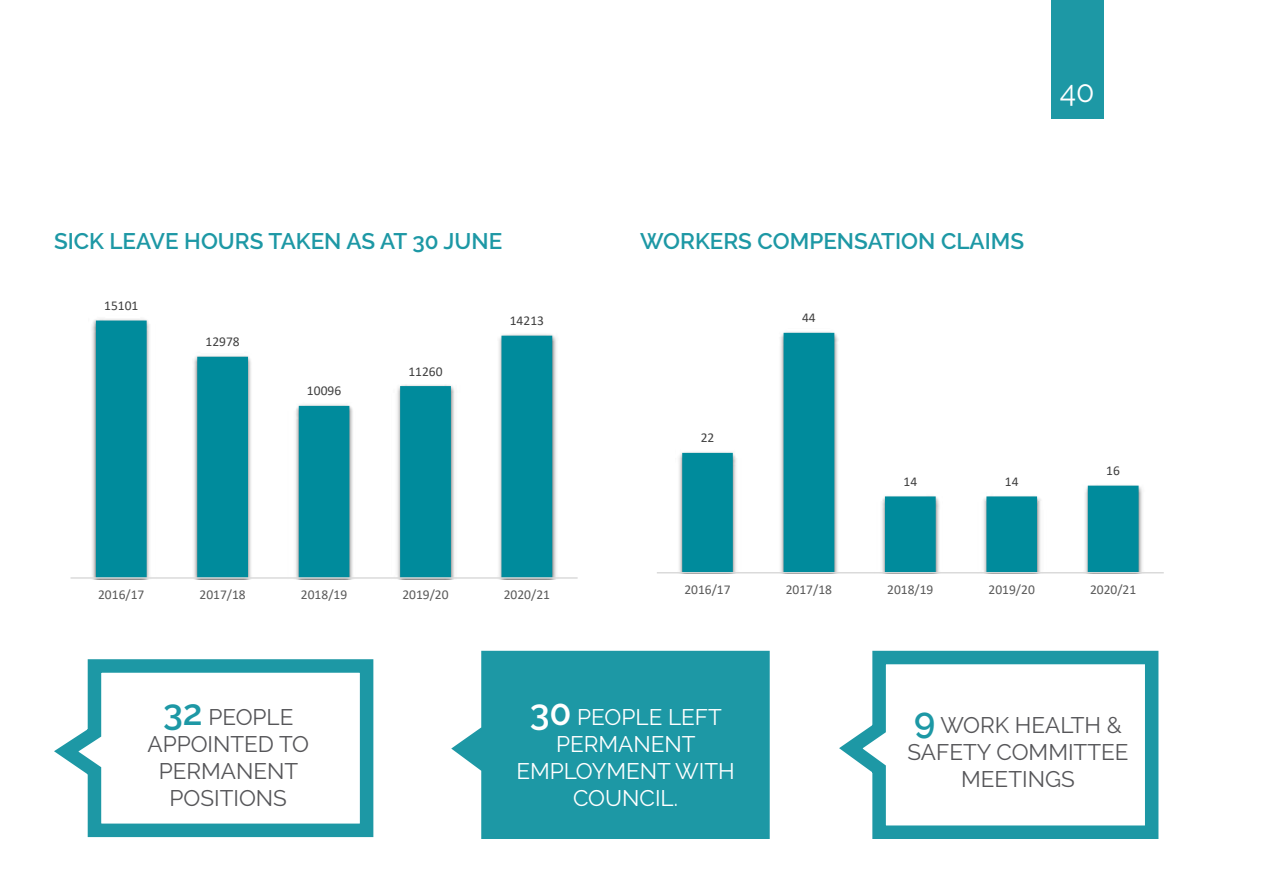
<style>
.page{position:relative;width:1263px;height:893px;background:#fff}
.page>*{position:absolute;margin:0;border:0;box-sizing:border-box;transform-origin:0 0}
.t1{font:30px "Raleway";color:#fff}
.t2{font:22.5px/27px "Raleway";color:#565659;text-align:center}
.t3{font:600 22.5px "Raleway";color:#1d98a5}
.t4{font:22.5px/27px "Raleway";color:#fff;text-align:center}
.t5{font:13.5px "Calibri";color:#595959}
.t6{font:13.5px "Calibri";color:#404040}
.s1{font-weight:600;font-size:36px}
.s2{font-weight:600;font-size:36px;color:#1d98a5}
</style>
<div class="page">
<div style="left:1051px;top:0;width:53px;height:119px;background:#1d98a5"></div>
<svg style="left:54px;top:659px;width:320px;height:179px"></svg>
<svg style="left:839px;top:650px;width:320px;height:189px"></svg>
<svg style="left:451px;top:651px;width:319px;height:188px;background:#30a0ac"></svg>
<img style="left:92px;top:319px;width:464px;height:258px">
<svg style="left:96px;top:321px;width:456px;height:256px"></svg>
<hr style="left:71px;top:577px;width:507px;height:2px;background:#d9d9d9">
<img style="left:675px;top:332px;width:470px;height:242px">
<svg style="left:682px;top:333px;width:456px;height:239px"></svg>
<hr style="left:657px;top:572px;width:507px;height:1px;background:#d9d9d9">
<h1 class="t1" style="left:1060px;top:74px;width:36px">40</h1>
<p class="t3" style="left:54px;top:228px;width:450px">SICK LEAVE HOURS TAKEN AS AT 30 JUNE</p>
<p class="t3" style="left:640px;top:228px;width:385px">WORKERS COMPENSATION CLAIMS</p>
<p class="t6" style="left:104px;top:296px;width:36px">15101</p>
<p class="t6" style="left:206px;top:332px;width:36px">12978</p>
<p class="t6" style="left:307px;top:382px;width:36px">10096</p>
<p class="t6" style="left:408px;top:362px;width:36px">11260</p>
<p class="t6" style="left:510px;top:311px;width:36px">14213</p>
<p class="t6" style="left:701px;top:429px;width:15px">22</p>
<p class="t6" style="left:802px;top:309px;width:15px">44</p>
<p class="t6" style="left:903px;top:472px;width:15px">14</p>
<p class="t6" style="left:1005px;top:472px;width:15px">14</p>
<p class="t6" style="left:1106px;top:461px;width:15px">16</p>
<p class="t5" style="left:98px;top:585px;width:48px">2016/17</p>
<p class="t5" style="left:200px;top:585px;width:48px">2017/18</p>
<p class="t5" style="left:301px;top:585px;width:48px">2018/19</p>
<p class="t5" style="left:402px;top:585px;width:48px">2019/20</p>
<p class="t5" style="left:504px;top:585px;width:48px">2020/21</p>
<p class="t5" style="left:684px;top:580px;width:48px">2016/17</p>
<p class="t5" style="left:786px;top:580px;width:48px">2017/18</p>
<p class="t5" style="left:887px;top:580px;width:48px">2018/19</p>
<p class="t5" style="left:988px;top:580px;width:48px">2019/20</p>
<p class="t5" style="left:1090px;top:580px;width:48px">2020/21</p>
<p class="t4" style="left:516px;top:703px;width:220px"><span class="s1">30</span> PEOPLE LEFT<br>PERMANENT<br>EMPLOYMENT WITH<br>COUNCIL.</p>
<p class="t2" style="left:147px;top:703px;width:163px"><span class="s2">32</span> PEOPLE<br>APPOINTED TO<br>PERMANENT<br>POSITIONS</p>
<p class="t2" style="left:907px;top:711px;width:222px"><span class="s2">9</span> WORK HEALTH &amp;<br>SAFETY COMMITTEE<br>MEETINGS</p>
</div>
